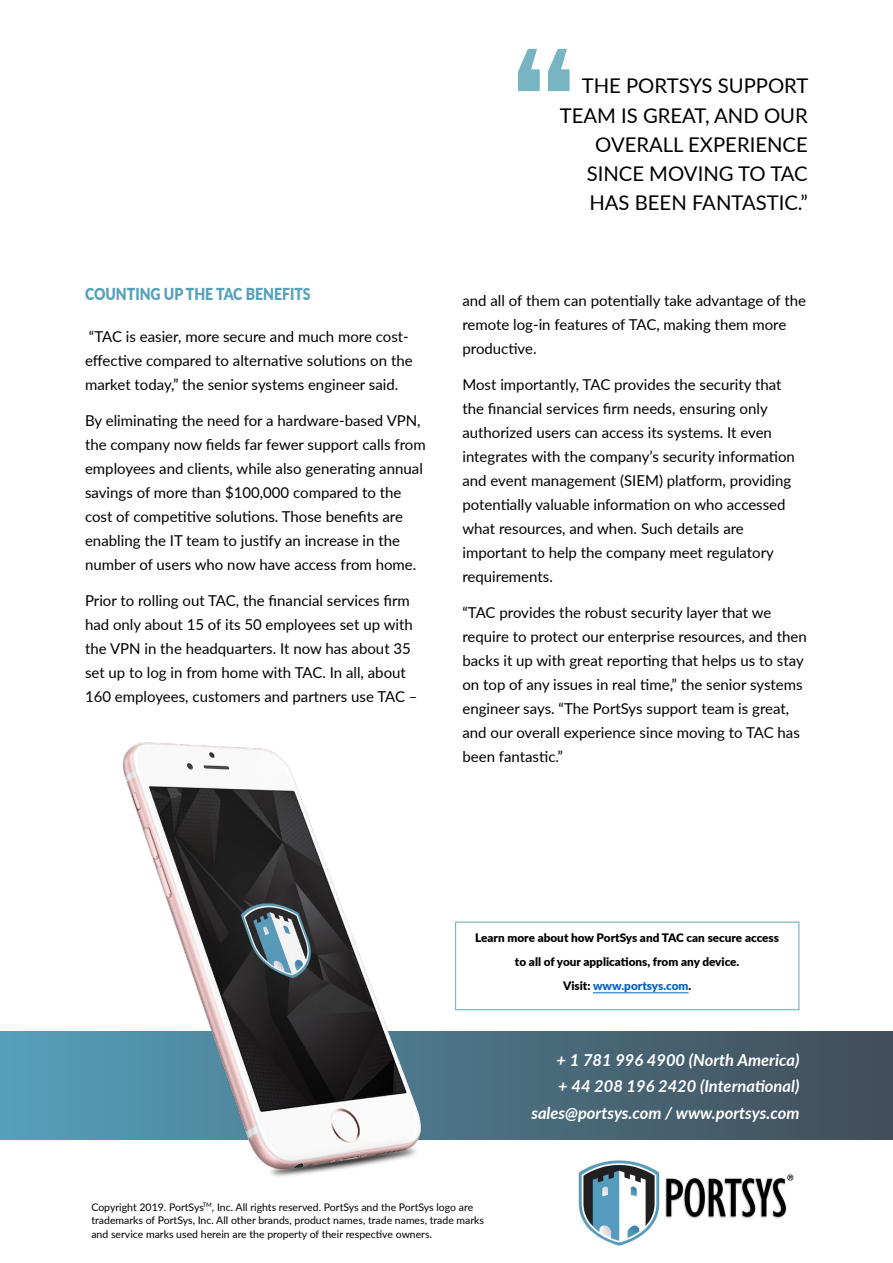
<style>
.page{position:relative;width:893px;height:1263px;background:#fff}
.page>*{position:absolute;margin:0;border:0;box-sizing:border-box;transform-origin:0 0}
.t1{font:20.25px/29.1px "Lato";color:#000;text-align:right}
.t2{font:italic 700 16.5px/26.7px "Lato";color:#fff;text-align:right}
.t3{font:900 16.5px "Lato";color:#55a0bc;scale:.85 1}
.t4{font:15px/24px "Lato";color:#000}
.t5{font:900 11.7px/24px "Lato";color:#000;text-align:center}
.t6{font:10.5px/13.5px "Lato";color:#000}
.s1{color:#0563c1}
</style>
<div class="page">
<svg style="left:0;top:1031px;width:893px;height:109px;background:#486a7b"></svg>
<img style="left:89px;top:742px;width:377px;height:435px">
<img style="left:578px;top:1160px;width:216px;height:86px">
<svg style="left:518px;top:49px;width:52px;height:42px"></svg>
<hr style="left:593px;top:992px;width:95px;height:1px;background:#0563c1">
<div style="left:455px;top:921px;width:344px;height:89px;border:1px solid #76b5c1"></div>
<p class="t3" style="left:85px;top:282px;width:267px">COUNTING UP THE TAC BENEFITS</p>
<p class="t4" style="left:85px;top:324px;width:329px">“TAC is easier, more secure and much more cost&shy;effective compared to alternative solutions on the market today,” the senior systems engineer said.</p>
<p class="t4" style="left:85px;top:408px;width:342px">By eliminating the need for a hardware-based VPN, the company now fields far fewer support calls from employees and clients, while also generating annual savings of more than $100,000 compared to the cost of competitive solutions. Those benefits are enabling the IT team to justify an increase in the number of users who now have access from home.</p>
<p class="t4" style="left:85px;top:588px;width:334px">Prior to rolling out TAC, the financial services firm had only about 15 of its 50 employees set up with the VPN in the headquarters. It now has about 35 set up to log in from home with TAC. In all, about 160 employees, customers and partners use TAC –</p>
<h1 class="t1" style="left:560px;top:71px;width:250px">THE PORTSYS SUPPORT<br>TEAM IS GREAT, AND OUR<br>OVERALL EXPERIENCE<br>SINCE MOVING TO TAC<br>HAS BEEN FANTASTIC.”</h1>
<p class="t4" style="left:462px;top:288px;width:345px">and all of them can potentially take advantage of the remote log-in features of TAC, making them more productive.</p>
<p class="t4" style="left:462px;top:372px;width:334px">Most importantly, TAC provides the security that the financial services firm needs, ensuring only authorized users can access its systems. It even integrates with the company’s security information and event management (SIEM) platform, providing potentially valuable information on who accessed what resources, and when. Such details are important to help the company meet regulatory requirements.</p>
<p class="t4" style="left:462px;top:600px;width:346px">“TAC provides the robust security layer that we require to protect our enterprise resources, and then backs it up with great reporting that helps us to stay on top of any issues in real time,” the senior systems engineer says. “The PortSys support team is great, and our overall experience since moving to TAC has been fantastic.”</p>
<p class="t5" style="left:475px;top:925px;width:305px">Learn more about how PortSys and TAC can secure access to all of your applications, from any device.<br>Visit: <span class="s1">www.portsys.com</span>.</p>
<p class="t2" style="left:531px;top:1045px;width:270px">+ 1 781 996 4900 (North America)<br>+ 44 208 196 2420 (International) sales@portsys.com / www.portsys.com</p>
<p class="t6" style="left:91px;top:1200px;width:394px">Copyright 2019. PortSys<sup>TM</sup>, Inc. All rights reserved. PortSys and the PortSys logo are trademarks of PortSys, Inc. All other brands, product names, trade names, trade marks and service marks used herein are the property of their respective owners.</p>
</div>
